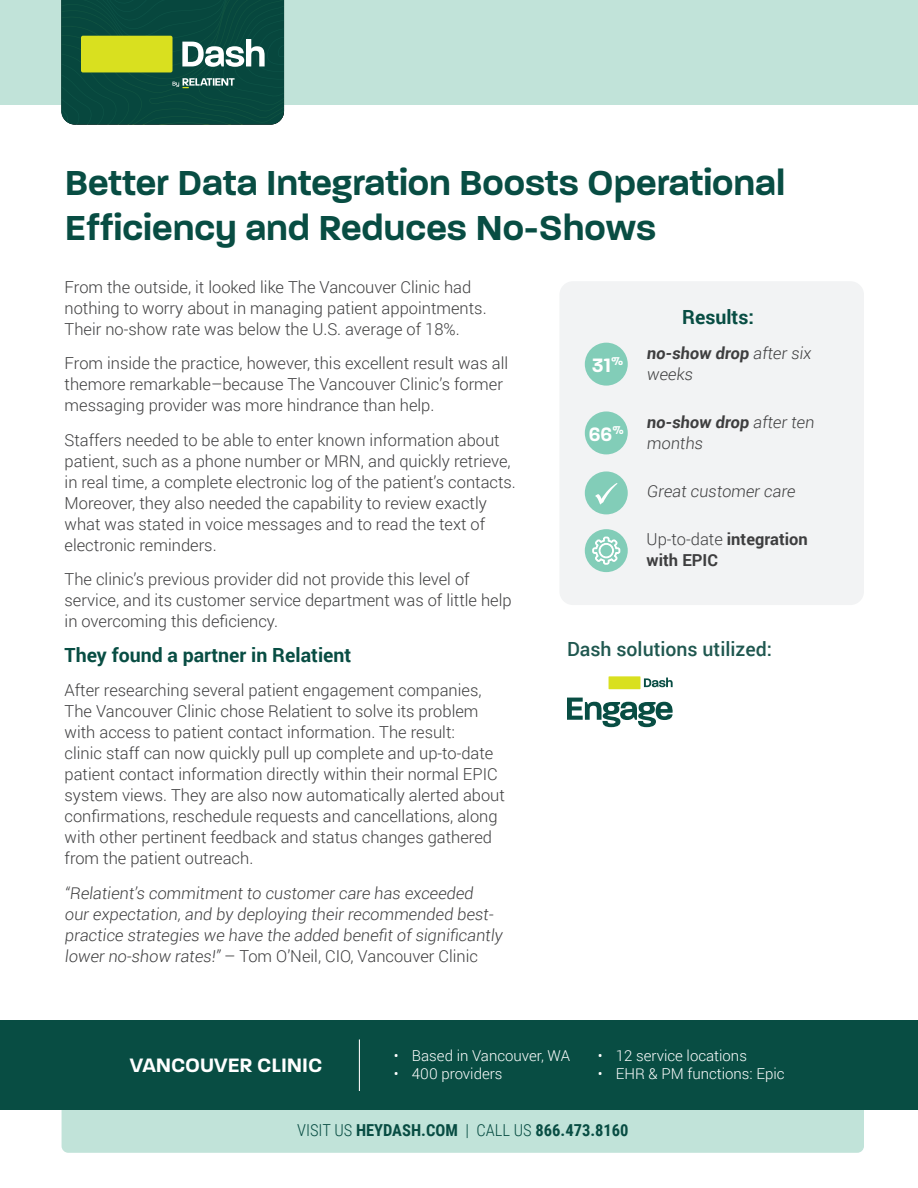
<style>
.page{position:relative;width:918px;height:1188px;background:#fff}
.page>*{position:absolute;margin:0;border:0;box-sizing:border-box;transform-origin:0 0}
.t1{font:600 37.5px/45px "Paralucent";color:#084d43}
.t2{font:600 21px "Paralucent";color:#fff}
.t3{font:600 21px "Paralucent";color:#fff;scale:.93 1}
.t4{font:700 19.5px "Roboto";color:#084d43}
.t5{font:500 19.5px "Roboto";color:#1f574f}
.t6{font:300 16.5px/21px "Roboto";color:#3e3e3f}
.t7{font:700 16.5px "Roboto Condensed";color:#084d43}
.t8{font:700 16.5px/21px "Roboto";color:#3e3e3f}
.t9{font:300 15px "Roboto";color:#fff}
.s1{font-weight:700}
.s2{font-weight:300}
</style>
<div class="page">
<div style="left:0;top:0;width:918px;height:105px;background:#c1e3d9"></div>
<svg style="left:61px;top:0;width:223px;height:125px"></svg>
<div style="left:62px;top:1110px;width:802px;height:43px;background:#c1e3d9"></div>
<div style="left:0;top:1021px;width:918px;height:89px;background:#084d43"></div>
<hr style="left:359px;top:1039px;width:1px;height:52px;background:#f2f2f2">
<div style="left:559px;top:281px;width:305px;height:324px;background:#f2f3f4;border-radius:14px"></div>
<div style="left:585px;top:343px;width:43px;height:43px;background:#82cdb8;border-radius:50%"></div>
<div style="left:585px;top:411px;width:43px;height:43px;background:#82cdb8;border-radius:50%"></div>
<div style="left:585px;top:471px;width:43px;height:43px;background:#82cdb8;border-radius:50%"></div>
<svg style="left:595px;top:483px;width:22px;height:22px"></svg>
<div style="left:585px;top:529px;width:43px;height:43px;background:#82cdb8;border-radius:50%"></div>
<svg style="left:592px;top:537px;width:28px;height:28px"></svg>
<svg style="left:567px;top:698px;width:106px;height:29px"></svg>
<svg style="left:644px;top:678px;width:29px;height:9px"></svg>
<div style="left:609px;top:676px;width:31px;height:13px;background:#d9e01f"></div>
<p class="t1" style="left:65px;top:160px;width:722px">Better Data Integration Boosts Operational<br>Efficiency and Reduces No-Shows</p>
<p class="t6" style="left:65px;top:276px;width:424px">From the outside, it looked like The Vancouver Clinic had nothing to worry about in managing patient appointments.<br>Their no-show rate was below the U.S. average of 18%.</p>
<p class="t6" style="left:65px;top:352px;width:445px">From inside the practice, however, this excellent result was all themore remarkable–because The Vancouver Clinic’s former messaging provider was more hindrance than help.</p>
<p class="t6" style="left:65px;top:429px;width:453px">Staffers needed to be able to enter known information about patient, such as a phone number or MRN, and quickly retrieve, in real time, a complete electronic log of the patient’s contacts.<br>Moreover, they also needed the capability to review exactly what was stated in voice messages and to read the text of electronic reminders.</p>
<p class="t6" style="left:65px;top:568px;width:449px">The clinic’s previous provider did not provide this level of service, and its customer service department was of little help in overcoming this deficiency.</p>
<p class="t4" style="left:65px;top:641px;width:288px">They found a partner in Relatient</p>
<p class="t6" style="left:65px;top:679px;width:442px">After researching several patient engagement companies, The Vancouver Clinic chose Relatient to solve its problem with access to patient contact information. The result:<br>clinic staff can now quickly pull up complete and up-to-date patient contact information directly within their normal EPIC system views. They are also now automatically alerted about confirmations, reschedule requests and cancellations, along with other pertinent feedback and status changes gathered from the patient outreach.</p>
<p class="t6" style="left:65px;top:882px;width:442px">“Relatient’s commitment to customer care has exceeded our expectation, and by deploying their recommended best&shy;practice strategies we have the added benefit of significantly lower no-show rates!” – Tom O’Neil, CIO, Vancouver Clinic</p>
<p class="t4" style="left:682px;top:303px;width:73px">Results:</p>
<p class="t6" style="left:647px;top:342px;width:168px"><span class="s1">no-show drop</span> after six weeks</p>
<p class="t6" style="left:647px;top:411px;width:171px"><span class="s1">no-show drop</span> after ten months</p>
<p class="t6" style="left:647px;top:480px;width:153px">Great customer care</p>
<p class="t8" style="left:647px;top:528px;width:163px"><span class="s2">Up-to-date</span> integration with EPIC</p>
<p class="t2" style="left:592px;top:352px;width:33px">31<sup>%</sup></p>
<p class="t3" style="left:589px;top:421px;width:39px">66<sup>%</sup></p>
<p class="t5" style="left:567px;top:636px;width:206px">Dash solutions utilized:</p>
<p class="t2" style="left:130px;top:1052px;width:194px">VANCOUVER CLINIC</p>
<p class="t9" style="left:394px;top:1045px;width:178px">• Based in Vancouver, WA</p>
<p class="t9" style="left:394px;top:1063px;width:110px">• 400 providers</p>
<p class="t9" style="left:598px;top:1045px;width:151px">• 12 service locations</p>
<p class="t9" style="left:598px;top:1063px;width:188px">• EHR &amp; PM functions: Epic</p>
<p class="t7" style="left:297px;top:1119px;width:333px"><span class="s2">VISIT US</span> HEYDASH.COM <span class="s2">| CALL US</span> 866.473.8160</p>
</div>
